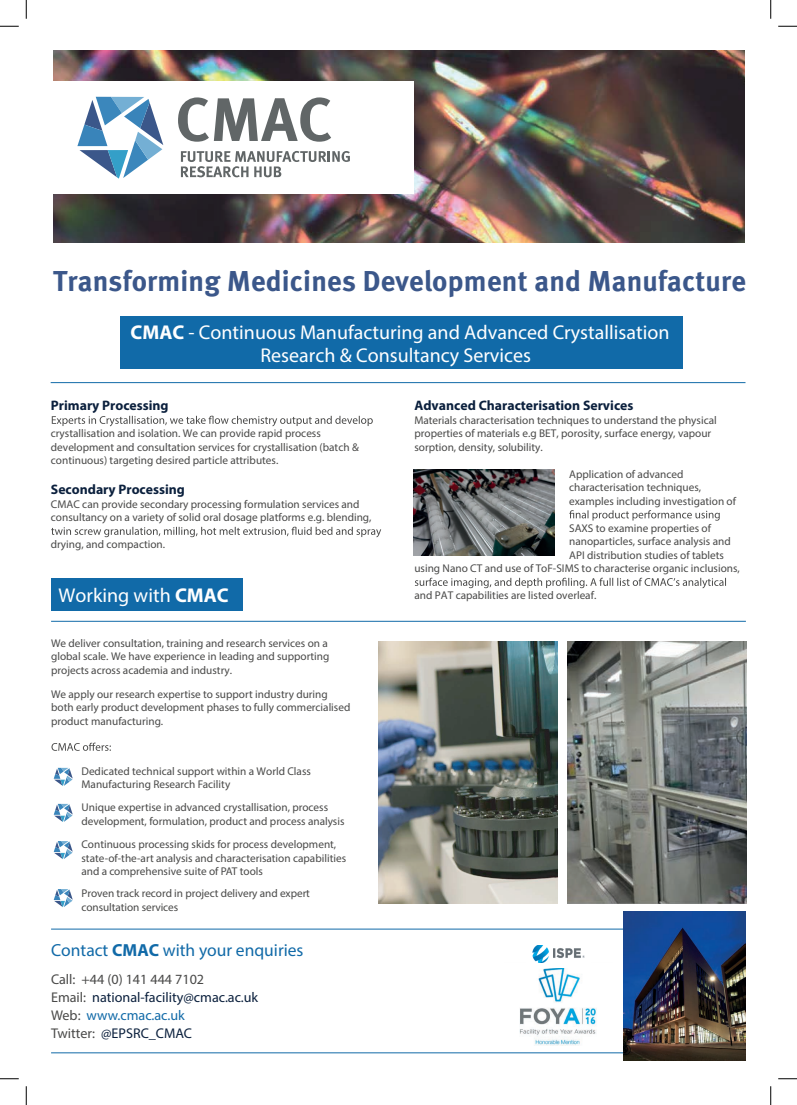
<style>
.page{position:relative;width:797px;height:1105px;background:#fff}
.page>*{position:absolute;margin:0;border:0;box-sizing:border-box;transform-origin:0 0}
.t1{font:28.75px "Meta Bold LF";letter-spacing:.01em;color:#3b578a}
.t2{font:20px/22.5px "Myriad Pro";color:#fff;text-align:center}
.t3{font:17.5px "Myriad Pro";color:#116aa8}
.t4{font:14.12px/17.9px "Myriad Pro";color:#494948}
.t5{font:700 13.75px "Myriad Pro";color:#0b203d}
.t6{font:11.25px/13.5px "Myriad Pro";color:#494948}
.s1{font-weight:700}
.s2{color:#0b203d}
.s3{color:#116aa8}
</style>
<div class="page">
<img style="left:413px;top:469px;width:141px;height:86px">
<img style="left:53px;top:51px;width:692px;height:191px">
<hr style="left:51px;top:1052px;width:695px;height:1px;background:#116aa8">
<hr style="left:51px;top:929px;width:695px;height:1px;background:#116aa8">
<div style="left:52px;top:82px;width:361px;height:112px;background:#fff"></div>
<svg style="left:77px;top:97px;width:86px;height:82px"></svg>
<svg style="left:181px;top:151px;width:169px;height:26px"></svg>
<svg style="left:178px;top:97px;width:153px;height:45px"></svg>
<hr style="left:51px;top:382px;width:694px;height:1px;background:#116aa8">
<div style="left:120px;top:316px;width:562px;height:53px;background:#116aa8"></div>
<div style="left:51px;top:579px;width:191px;height:32px;background:#116aa8"></div>
<svg style="left:51px;top:743px;width:60px;height:8px"></svg>
<img style="left:623px;top:911px;width:123px;height:149px">
<img style="left:519px;top:968px;width:78px;height:78px">
<img style="left:532px;top:945px;width:53px;height:18px">
<hr style="left:51px;top:621px;width:695px;height:1px;background:#116aa8">
<svg style="left:54px;top:768px;width:19px;height:18px"></svg>
<svg style="left:54px;top:804px;width:19px;height:18px"></svg>
<svg style="left:54px;top:841px;width:19px;height:18px"></svg>
<svg style="left:54px;top:889px;width:19px;height:18px"></svg>
<svg style="left:52px;top:416px;width:321px;height:10px"></svg>
<svg style="left:51px;top:527px;width:330px;height:10px"></svg>
<svg style="left:569px;top:510px;width:150px;height:11px"></svg>
<svg style="left:415px;top:578px;width:311px;height:10px"></svg>
<img style="left:379px;top:641px;width:178px;height:262px">
<img style="left:567px;top:642px;width:179px;height:261px">
<svg style="left:0;top:25px;width:19px;height:2px"></svg>
<svg style="left:778px;top:25px;width:19px;height:2px"></svg>
<svg style="left:0;top:1078px;width:19px;height:1px"></svg>
<svg style="left:778px;top:1078px;width:19px;height:1px"></svg>
<svg style="left:25px;top:0;width:2px;height:19px"></svg>
<svg style="left:25px;top:1086px;width:2px;height:19px"></svg>
<svg style="left:770px;top:0;width:1px;height:19px"></svg>
<svg style="left:770px;top:1086px;width:1px;height:19px"></svg>
<h1 class="t1" style="left:53px;top:264px;width:694px">Transforming Medicines Development and Manufacture</h1>
<h2 class="t2" style="left:131px;top:321px;width:540px"><span class="s1">CMAC</span> - Continuous Manufacturing and Advanced Crystallisation<br>Research &amp; Consultancy Services</h2>
<p class="t5" style="left:51px;top:397px;width:119px">Primary Processing</p>
<p class="t6" style="left:51px;top:427px;width:309px">crystallisation and isolation. We can provide rapid process development and consultation services for crystallisation (batch &amp; continuous) targeting desired particle attributes.</p>
<p class="t5" style="left:51px;top:481px;width:135px">Secondary Processing</p>
<p class="t6" style="left:51px;top:497px;width:322px">CMAC can provide secondary processing formulation services and consultancy on a variety of solid oral dosage platforms e.g. blending,</p>
<p class="t6" style="left:51px;top:538px;width:116px">drying, and compaction.</p>
<h2 class="t2" style="left:59px;top:584px;width:172px">Working with <span class="s1">CMAC</span></h2>
<p class="t6" style="left:51px;top:636px;width:280px">We deliver consultation, training and research services on a global scale. We have experience in leading and supporting projects across academia and industry.</p>
<p class="t6" style="left:51px;top:687px;width:301px">We apply our research expertise to support industry during both early product development phases to fully commercialised product manufacturing.</p>
<p class="t6" style="left:81px;top:764px;width:231px">Dedicated technical support within a World Class<br>Manufacturing Research Facility</p>
<p class="t6" style="left:81px;top:801px;width:264px">Unique expertise in advanced crystallisation, process development, formulation, product and process analysis</p>
<p class="t6" style="left:81px;top:837px;width:266px">Continuous processing skids for process development, state-of-the-art analysis and characterisation capabilities and a comprehensive suite of PAT tools</p>
<p class="t6" style="left:81px;top:886px;width:230px">Proven track record in project delivery and expert consultation services</p>
<h3 class="t3" style="left:51px;top:940px;width:254px">Contact <span class="s1">CMAC</span> with your enquiries</h3>
<p class="t4" style="left:51px;top:970px;width:209px">Call: +44 (0) 141 444 7102<br>Email: <span class="s2">national-facility@cmac.ac.uk<br></span>Web: <span class="s3">www.cmac.ac.uk<br></span>Twitter: <span class="s2">@EPSRC_CMAC</span></p>
<p class="t5" style="left:414px;top:397px;width:220px">Advanced Characterisation Services</p>
<p class="t6" style="left:414px;top:413px;width:304px">Materials characterisation techniques to understand the physical properties of materials e.g BET, porosity, surface energy, vapour sorption, density, solubility.</p>
<p class="t6" style="left:569px;top:467px;width:168px">Application of advanced characterisation techniques, examples including investigation of</p>
<p class="t6" style="left:569px;top:521px;width:143px">SAXS to examine properties of</p>
<p class="t6" style="left:569px;top:535px;width:163px">nanoparticles, surface analysis and</p>
<p class="t6" style="left:569px;top:548px;width:156px">API distribution studies of tablets</p>
<p class="t6" style="left:414px;top:562px;width:327px">using Nano CT and use of ToF-SIMS to characterise organic inclusions,</p>
<p class="t6" style="left:414px;top:589px;width:183px">and PAT capabilities are listed overleaf.</p>
</div>
